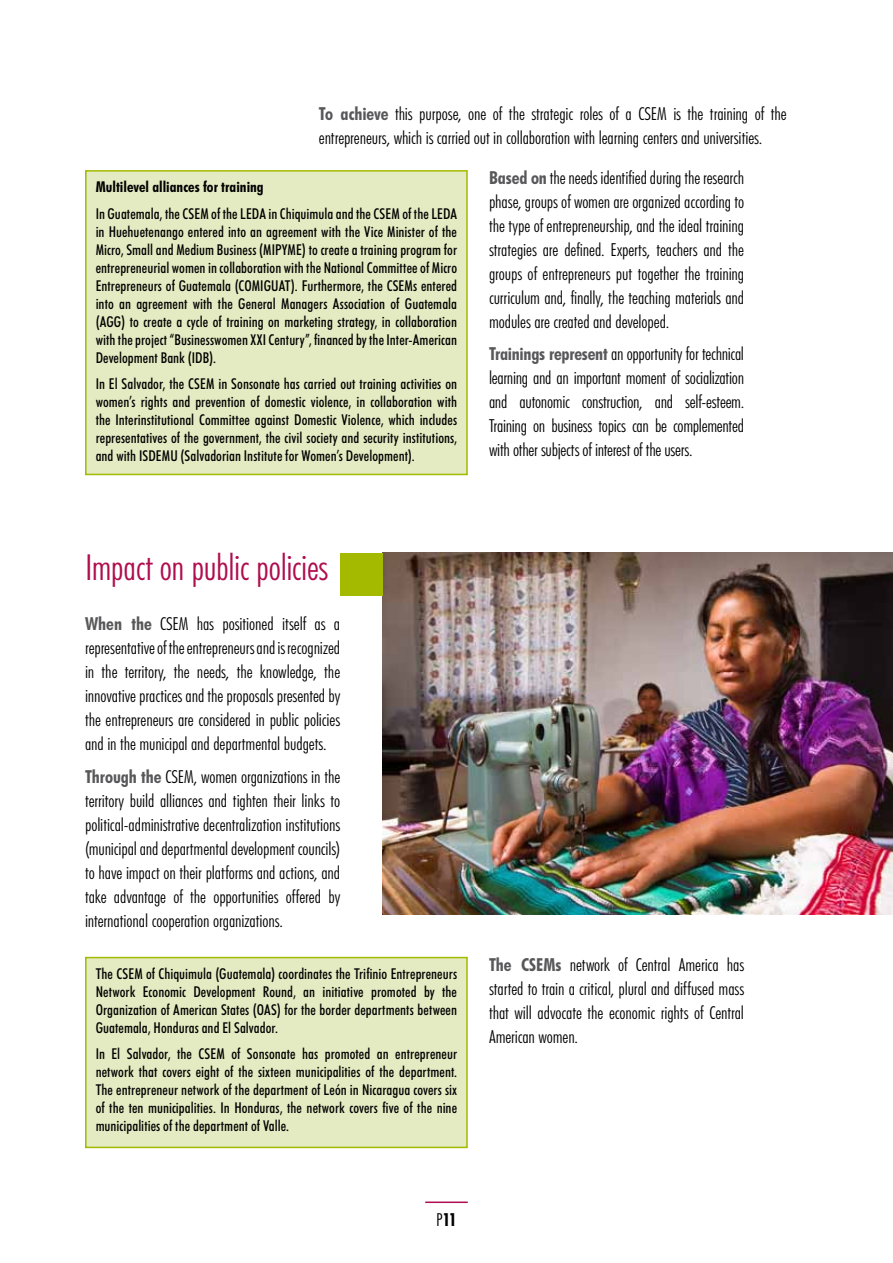
<style>
.page{position:relative;width:893px;height:1263px;background:#fff}
.page>*{position:absolute;margin:0;border:0;box-sizing:border-box;transform-origin:0 0}
.t1{font:300 condensed 36px "Futura BT";letter-spacing:-.01em;color:#af0d4e}
.t2{font:300 condensed 18px/24px "Futura BT";letter-spacing:-.005em;color:#000;text-align:justify}
.t3{font:700 condensed 18px "Futura BT";color:#000}
.t4{font:500 condensed 15px/18px "Futura BT";letter-spacing:.005em;color:#000;text-align:justify}
.t5{font:700 condensed 15px "Futura BT";color:#000}
.s1{font-weight:700;color:#58585a}
.s2{font-weight:300}
</style>
<div class="page">
<hr style="left:425px;top:1201px;width:43px;height:2px;background:#af0d4e">
<div style="left:85px;top:170px;width:383px;height:305px;background:#e4eac1;border:2px solid #a4ba00"></div>
<div style="left:85px;top:957px;width:383px;height:191px;background:#e4eac1;border:2px solid #a4ba00"></div>
<img style="left:383px;top:553px;width:510px;height:361px">
<div style="left:340px;top:553px;width:43px;height:42px;background:#a4ba00"></div>
<p class="t2" style="left:319px;top:102px;width:469px"><span class="s1">To achieve</span> this purpose, one of the strategic roles of a CSEM is the training of the entrepreneurs, which is carried out in collaboration with learning centers and universities.</p>
<p class="t2" style="left:489px;top:165px;width:257px"><span class="s1">Based on</span> the needs identified during the research phase, groups of women are organized according to the type of entrepreneurship, and the ideal training strategies are defined. Experts, teachers and the groups of entrepreneurs put together the training curriculum and, finally, the teaching materials and modules are created and developed.</p>
<p class="t2" style="left:489px;top:342px;width:257px"><span class="s1">Trainings represent</span> an opportunity for technical learning and an important moment of socialization and autonomic construction, and self-esteem.<br>Training on business topics can be complemented with other subjects of interest of the users.</p>
<p class="t5" style="left:96px;top:178px;width:170px">Multilevel alliances for training</p>
<p class="t4" style="left:96px;top:204px;width:363px">In Guatemala, the CSEM of the LEDA in Chiquimula and the CSEM of the LEDA in Huehuetenango entered into an agreement with the Vice Minister of the Micro, Small and Medium Business (MIPYME) to create a training program for entrepreneurial women in collaboration with the National Committee of Micro Entrepreneurs of Guatemala (COMIGUAT). Furthermore, the CSEMs entered into an agreement with the General Managers Association of Guatemala (AGG) to create a cycle of training on marketing strategy, in collaboration with the project “Businesswomen XXI Century”, financed by the Inter-American Development Bank (IDB).</p>
<p class="t4" style="left:96px;top:375px;width:363px">In El Salvador, the CSEM in Sonsonate has carried out training activities on women’s rights and prevention of domestic violence, in collaboration with the Interinstitutional Committee against Domestic Violence, which includes representatives of the government, the civil society and security institutions, and with ISDEMU (Salvadorian Institute for Women’s Development).</p>
<h1 class="t1" style="left:85px;top:546px;width:245px">Impact on public policies</h1>
<p class="t2" style="left:85px;top:612px;width:257px"><span class="s1">When the</span> CSEM has positioned itself as a representative of the entrepreneurs and is recognized in the territory, the needs, the knowledge, the innovative practices and the proposals presented by the entrepreneurs are considered in public policies and in the municipal and departmental budgets.</p>
<p class="t2" style="left:85px;top:764px;width:257px"><span class="s1">Through the</span> CSEM, women organizations in the territory build alliances and tighten their links to political-administrative decentralization institutions (municipal and departmental development councils) to have impact on their platforms and actions, and take advantage of the opportunities offered by international cooperation organizations.</p>
<p class="t4" style="left:96px;top:964px;width:363px">The CSEM of Chiquimula (Guatemala) coordinates the Trifinio Entrepreneurs Network Economic Development Round, an initiative promoted by the Organization of American States (OAS) for the border departments between Guatemala, Honduras and El Salvador.</p>
<p class="t4" style="left:96px;top:1045px;width:363px">In El Salvador, the CSEM of Sonsonate has promoted an entrepreneur network that covers eight of the sixteen municipalities of the department.<br>The entrepreneur network of the department of León in Nicaragua covers six of the ten municipalities. In Honduras, the network covers five of the nine municipalities of the department of Valle.</p>
<p class="t3" style="left:436px;top:1208px;width:22px"><span class="s2">P</span>11</p>
<p class="t2" style="left:489px;top:952px;width:257px"><span class="s1">The CSEMs</span> network of Central America has started to train a critical, plural and diffused mass that will advocate the economic rights of Central American women.</p>
</div>
